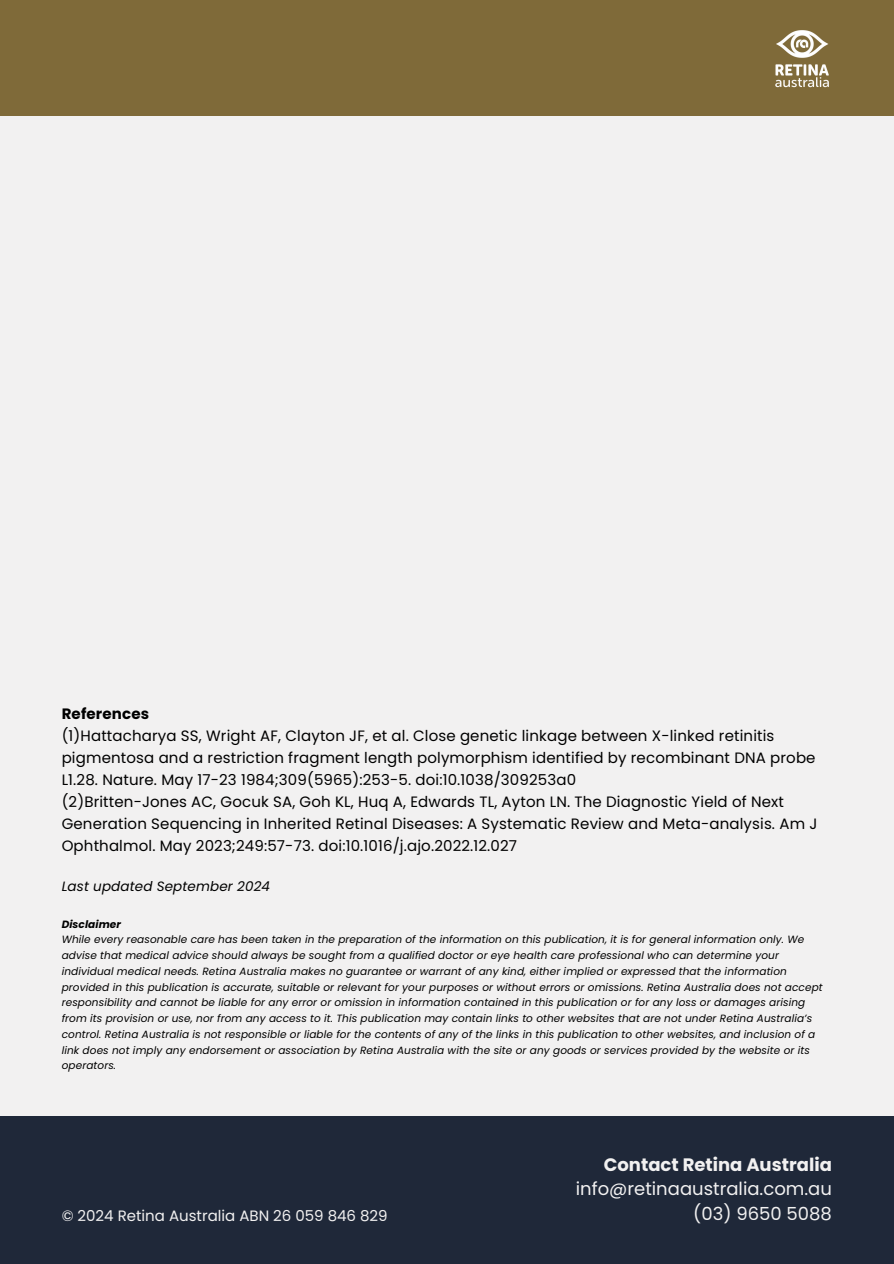
<style>
.page{position:relative;width:894px;height:1264px;background:#fff}
.page>*{position:absolute;margin:0;border:0;box-sizing:border-box;transform-origin:0 0}
.t1{font:18px/24.8px "Poppins";color:#f2f1f1;text-align:right}
.t2{font:15px/21.9px "Poppins";letter-spacing:.01em;color:#000}
.t3{font:15px "Poppins";color:#f2f1f1}
.t4{font:italic 13.5px "Poppins";letter-spacing:.01em;color:#000}
.t5{font:italic 10.5px/15.8px "Poppins";letter-spacing:.01em;color:#000}
.t6{font:italic 700 10.5px "Poppins";letter-spacing:.01em;color:#000}
.s1{font-weight:700}
</style>
<div class="page">
<div style="left:0;top:0;width:893px;height:1263px;background:#f2f1f1"></div>
<div style="left:0;top:0;width:893px;height:116px;background:#7f6a39"></div>
<img style="left:775px;top:30px;width:54px;height:58px">
<div style="left:0;top:1115px;width:893px;height:148px;background:#1f2839"></div>
<p class="t2" style="left:62px;top:703px;width:757px"><span class="s1">References<br></span>(1)Hattacharya SS, Wright AF, Clayton JF, et al. Close genetic linkage between X-linked retinitis pigmentosa and a restriction fragment length polymorphism identified by recombinant DNA probe L1.28. Nature. May 17-23 1984;309(5965):253-5. doi:10.1038/309253a0<br>(2)Britten-Jones AC, Gocuk SA, Goh KL, Huq A, Edwards TL, Ayton LN. The Diagnostic Yield of Next Generation Sequencing in Inherited Retinal Diseases: A Systematic Review and Meta-analysis. Am J Ophthalmol. May 2023;249:57-73. doi:10.1016/j.ajo.2022.12.027</p>
<h2 class="t4" style="left:62px;top:876px;width:210px">Last updated September 2024</h2>
<h2 class="t6" style="left:62px;top:916px;width:61px">Disclaimer</h2>
<p class="t5" style="left:62px;top:931px;width:762px">While every reasonable care has been taken in the preparation of the information on this publication, it is for general information only. We advise that medical advice should always be sought from a qualified doctor or eye health care professional who can determine your individual medical needs. Retina Australia makes no guarantee or warrant of any kind, either implied or expressed that the information provided in this publication is accurate, suitable or relevant for your purposes or without errors or omissions. Retina Australia does not accept responsibility and cannot be liable for any error or omission in information contained in this publication or for any loss or damages arising from its provision or use, nor from any access to it. This publication may contain links to other websites that are not under Retina Australia’s control. Retina Australia is not responsible or liable for the contents of any of the links in this publication to other websites, and inclusion of a link does not imply any endorsement or association by Retina Australia with the site or any goods or services provided by the website or its operators.</p>
<h2 class="t1" style="left:575px;top:1151px;width:257px"><span class="s1">Contact Retina Australia </span>info@retinaaustralia.com.au</h2>
<h1 class="t3" style="left:62px;top:1204px;width:327px">© 2024 Retina Australia ABN 26 059 846 829</h1>
<h2 class="t1" style="left:693px;top:1201px;width:140px">(03) 9650 5088</h2>
</div>
